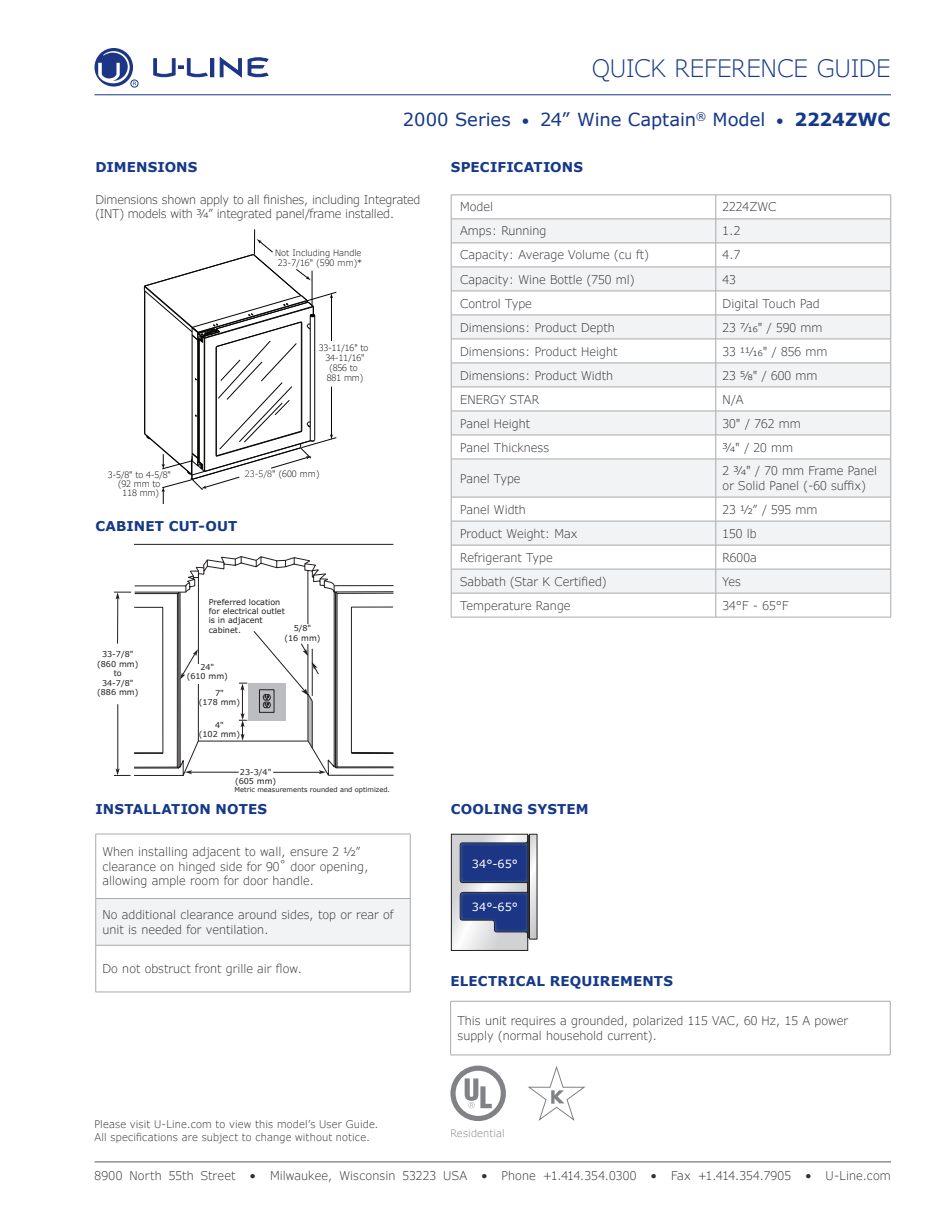
<style>
.page{position:relative;width:945px;height:1215px;background:#fff}
.page>*{position:absolute;margin:0;border:0;box-sizing:border-box;transform-origin:0 0}
.t1{font:300 24px "Verdana Pro";letter-spacing:-.01em;color:#153889}
.t2{font:18px "Verdana Pro";letter-spacing:-.005em;color:#153889}
.t3{font:700 13.5px "Verdana Pro";letter-spacing:.01em;color:#153889}
.t4{font:300 12px/14.4px "Verdana Pro";color:#312f30}
.t5{font:300 12px/14.2px "Verdana Pro";letter-spacing:-.02em;color:#312f30}
.t6{font:11.25px "Verdana Pro";color:#fff}
.t7{font:300 10.5px/13.5px "Verdana Pro";letter-spacing:.015em;color:#312f30}
.t8{font:300 10.5px "Verdana Pro";letter-spacing:.01em;color:#818385}
.t9{font:300 8.7px/10.2px "Verdana Pro";letter-spacing:-.02em;color:#050504;text-align:center}
.t10{font:300 8.7px "Verdana Pro";color:#050605}
.t11{font:8.1px/9.4px "Verdana Pro";color:#231f20;text-align:center}
.t12{font:6.75px "Verdana";color:#231f20}
.s1{font-size:15px}
.s2{font-weight:700}
.s3{color:#211e1e}
.s4{font-weight:400}
</style>
<div class="page">
<svg style="left:134px;top:544px;width:260px;height:232px"></svg>
<svg style="left:134px;top:752px;width:29px;height:1px"></svg>
<svg style="left:114px;top:768px;width:17px;height:8px"></svg>
<svg style="left:114px;top:592px;width:17px;height:7px"></svg>
<hr style="left:117px;top:595px;width:1px;height:49px;background:#231f20">
<hr style="left:117px;top:704px;width:1px;height:68px;background:#231f20">
<svg style="left:180px;top:566px;width:157px;height:208px"></svg>
<hr style="left:196px;top:664px;width:4px;height:20px;background:#fff">
<hr style="left:307px;top:624px;width:4px;height:20px;background:#fff">
<hr style="left:450px;top:1055px;width:440px;height:1px;background:#a8a9ad">
<hr style="left:450px;top:1001px;width:440px;height:1px;background:#a8a9ad">
<hr style="left:450px;top:1001px;width:1px;height:54px;background:#a8a9ad">
<hr style="left:890px;top:1001px;width:1px;height:54px;background:#a8a9ad">
<svg style="left:96px;top:835px;width:314px;height:157px"></svg>
<div style="left:96px;top:899px;width:314px;height:46px;background:#f2f3f4"></div>
<hr style="left:96px;top:898px;width:314px;height:1px;background:#a8a9ad">
<hr style="left:96px;top:945px;width:314px;height:1px;background:#a8a9ad">
<hr style="left:96px;top:834px;width:314px;height:1px;background:#a8a9ad">
<hr style="left:95px;top:834px;width:1px;height:64px;background:#a8a9ad">
<hr style="left:410px;top:834px;width:1px;height:64px;background:#a8a9ad">
<hr style="left:95px;top:899px;width:1px;height:46px;background:#a8a9ad">
<hr style="left:410px;top:899px;width:1px;height:46px;background:#a8a9ad">
<hr style="left:95px;top:945px;width:1px;height:47px;background:#a8a9ad">
<hr style="left:410px;top:945px;width:1px;height:47px;background:#a8a9ad">
<hr style="left:96px;top:992px;width:314px;height:1px;background:#a8a9ad">
<svg style="left:452px;top:460px;width:439px;height:133px;fill:#f2f3f4"></svg>
<svg style="left:451px;top:195px;width:441px;height:264px"></svg>
<hr style="left:451px;top:459px;width:265px;height:1px;background:#a8a9ad">
<hr style="left:451px;top:459px;width:1px;height:38px;background:#a8a9ad">
<hr style="left:716px;top:459px;width:175px;height:1px;background:#a8a9ad">
<hr style="left:716px;top:459px;width:1px;height:38px;background:#a8a9ad">
<hr style="left:891px;top:459px;width:1px;height:38px;background:#a8a9ad">
<hr style="left:451px;top:497px;width:265px;height:1px;background:#a8a9ad">
<hr style="left:716px;top:497px;width:175px;height:1px;background:#a8a9ad">
<hr style="left:451px;top:521px;width:265px;height:1px;background:#a8a9ad">
<hr style="left:716px;top:521px;width:175px;height:1px;background:#a8a9ad">
<hr style="left:451px;top:545px;width:265px;height:1px;background:#a8a9ad">
<hr style="left:716px;top:545px;width:175px;height:1px;background:#a8a9ad">
<hr style="left:451px;top:569px;width:265px;height:1px;background:#a8a9ad">
<hr style="left:716px;top:569px;width:175px;height:1px;background:#a8a9ad">
<hr style="left:451px;top:593px;width:265px;height:1px;background:#a8a9ad">
<svg style="left:451px;top:497px;width:1px;height:120px"></svg>
<hr style="left:716px;top:593px;width:175px;height:1px;background:#a8a9ad">
<svg style="left:716px;top:497px;width:1px;height:120px"></svg>
<svg style="left:891px;top:497px;width:1px;height:120px"></svg>
<hr style="left:451px;top:617px;width:265px;height:1px;background:#a8a9ad">
<hr style="left:716px;top:617px;width:175px;height:1px;background:#a8a9ad">
<svg style="left:528px;top:1066px;width:58px;height:55px"></svg>
<svg style="left:450px;top:1066px;width:56px;height:55px"></svg>
<svg style="left:144px;top:229px;width:193px;height:274px"></svg>
<svg style="left:450px;top:833px;width:79px;height:118px;background:#6c7aa2"></svg>
<div style="left:529px;top:834px;width:9px;height:106px;border:1px solid #231f20"></div>
<div style="left:528px;top:836px;width:2px;height:102px;border:1px solid #231f20"></div>
<div style="left:211px;top:59px;width:3px;height:18px;border:1px solid #1c3685"></div>
<svg style="left:220px;top:58px;width:22px;height:19px"></svg>
<svg style="left:248px;top:57px;width:20px;height:20px"></svg>
<svg style="left:154px;top:59px;width:53px;height:19px"></svg>
<svg style="left:95px;top:48px;width:41px;height:39px"></svg>
<div style="left:131px;top:80px;width:7px;height:7px;border:1px solid #1c3685;border-radius:50%"></div>
<hr style="left:94px;top:94px;width:797px;height:1px;background:#153889">
<hr style="left:94px;top:1162px;width:797px;height:1px;background:#57585a">
<h1 class="t1" style="left:592px;top:53px;width:301px">QUICK REFERENCE GUIDE</h1>
<h2 class="t2" style="left:403px;top:108px;width:489px">2000 Series <span class="s1">•</span> 24” Wine Captain<sup>®</sup> Model <span class="s1">•</span> <span class="s2">2224ZWC</span></h2>
<p class="t3" style="left:95px;top:158px;width:104px">DIMENSIONS</p>
<p class="t3" style="left:451px;top:158px;width:134px">SPECIFICATIONS</p>
<p class="t5" style="left:95px;top:193px;width:327px">Dimensions shown apply to all finishes, including Integrated (INT) models with 3/4” integrated panel/frame installed.</p>
<p class="t10" style="left:275px;top:247px;width:88px">Not Including Handle</p>
<p class="t9" style="left:278px;top:258px;width:86px">23-7/16" (590 mm)*</p>
<p class="t9" style="left:319px;top:342px;width:51px">33-11/16" to<br>34-11/16" (856 to<br>881 mm)</p>
<p class="t9" style="left:108px;top:471px;width:65px;line-height:8.9px">3-5/8" to 4-5/8" (92 mm to<br>118 mm)</p>
<p class="t9" style="left:245px;top:469px;width:76px"><span class="s3">23-5/8</span>" (600 mm)</p>
<p class="t3" style="left:95px;top:517px;width:144px">CABINET CUT-OUT</p>
<p class="t11" style="left:97px;top:650px;width:43px">33-7/8" (860 mm) to<br>34-7/8" (886 mm)</p>
<p class="t11" style="left:209px;top:597px;width:78px;text-align:left">Preferred location for electrical outlet is in adjacent cabinet.</p>
<p class="t11" style="left:187px;top:662px;width:43px">24"<br>(610 mm)</p>
<p class="t11" style="left:285px;top:624px;width:38px">5/8"<br>(16 mm)</p>
<p class="t11" style="left:199px;top:688px;width:43px">7"<br>(178 mm)</p>
<p class="t11" style="left:199px;top:720px;width:43px">4"<br>(102 mm)</p>
<p class="t11" style="left:235px;top:767px;width:43px">23-3/4" (605 mm)</p>
<p class="t12" style="left:235px;top:785px;width:157px">Metric measurements rounded and optimized.</p>
<p class="t3" style="left:95px;top:801px;width:173px">INSTALLATION NOTES</p>
<p class="t4" style="left:103px;top:845px;width:268px">When installing adjacent to wall, ensure 2 1/2” clearance on hinged side for 90˚ door opening, allowing ample room for door handle.</p>
<p class="t4" style="left:103px;top:908px;width:292px">No additional clearance around sides, top or rear of unit is needed for ventilation.</p>
<p class="t4" style="left:103px;top:962px;width:201px">Do not obstruct front grille air flow.</p>
<p class="t7" style="left:94px;top:1117px;width:286px">Please visit U-Line.com to view this model’s User Guide.<br>All specifications are subject to change without notice.</p>
<p class="t4" style="left:460px;top:200px;width:34px">Model</p>
<p class="t4" style="left:723px;top:200px;width:55px">2224ZWC</p>
<p class="t4" style="left:460px;top:224px;width:88px">Amps: Running</p>
<p class="t4" style="left:723px;top:224px;width:20px">1.2</p>
<p class="t4" style="left:460px;top:248px;width:190px">Capacity: Average Volume (cu ft)</p>
<p class="t4" style="left:723px;top:248px;width:20px">4.7</p>
<p class="t4" style="left:460px;top:272px;width:176px">Capacity: Wine Bottle (750 ml)</p>
<p class="t4" style="left:723px;top:272px;width:15px">43</p>
<p class="t4" style="left:460px;top:296px;width:73px">Control Type</p>
<p class="t4" style="left:723px;top:296px;width:99px">Digital Touch Pad</p>
<p class="t4" style="left:460px;top:320px;width:156px">Dimensions: Product Depth</p>
<p class="t4" style="left:723px;top:320px;width:101px">23 7/16" / 590 mm</p>
<p class="t4" style="left:460px;top:344px;width:159px">Dimensions: Product Height</p>
<p class="t4" style="left:723px;top:344px;width:106px">33 11/16" / 856 mm</p>
<p class="t4" style="left:460px;top:368px;width:154px">Dimensions: Product Width</p>
<p class="t4" style="left:723px;top:368px;width:96px">23 5/8" / 600 mm</p>
<p class="t4" style="left:460px;top:392px;width:80px">ENERGY STAR</p>
<p class="t4" style="left:723px;top:392px;width:22px">N/A</p>
<p class="t4" style="left:460px;top:416px;width:71px">Panel Height</p>
<p class="t4" style="left:723px;top:416px;width:80px">30" / 762 mm</p>
<p class="t4" style="left:460px;top:440px;width:91px">Panel Thickness</p>
<p class="t4" style="left:723px;top:440px;width:72px">3/4" / 20 mm</p>
<p class="t4" style="left:460px;top:471px;width:62px">Panel Type</p>
<p class="t4" style="left:723px;top:464px;width:156px">2 3/4" / 70 mm Frame Panel or Solid Panel (-60 suffix)</p>
<p class="t4" style="left:460px;top:502px;width:67px">Panel Width</p>
<p class="t4" style="left:723px;top:502px;width:96px">23 1/2” / 595 mm</p>
<p class="t4" style="left:460px;top:526px;width:119px">Product Weight: Max</p>
<p class="t4" style="left:723px;top:526px;width:36px">150 lb</p>
<p class="t4" style="left:460px;top:550px;width:94px">Refrigerant Type</p>
<p class="t4" style="left:723px;top:550px;width:36px">R600a</p>
<p class="t4" style="left:460px;top:574px;width:148px">Sabbath (Star K Certified)</p>
<p class="t4" style="left:723px;top:574px;width:20px">Yes</p>
<p class="t4" style="left:460px;top:598px;width:112px">Temperature Range</p>
<p class="t4" style="left:723px;top:598px;width:67px">34°F - 65°F</p>
<p class="t3" style="left:451px;top:801px;width:139px">COOLING SYSTEM</p>
<p class="t6" style="left:472px;top:857px;width:48px">34°-65°</p>
<p class="t6" style="left:472px;top:900px;width:48px">34°-65°</p>
<p class="t3" style="left:450px;top:972px;width:224px">ELECTRICAL REQUIREMENTS</p>
<p class="t4" style="left:458px;top:1013px;width:392px;line-height:15px">This unit requires a grounded, polarized 115 VAC, 60 Hz, 15 A power supply (normal household current).</p>
<p class="t8" style="left:450px;top:1127px;width:56px">Residential</p>
<p class="t4" style="left:94px;top:1169px;width:798px">8900 North 55th Street <span class="s4">•</span> Milwaukee, Wisconsin 53223 USA <span class="s4">•</span> Phone +1.414.354.0300 <span class="s4">•</span> Fax +1.414.354.7905 <span class="s4">•</span> U-Line.com</p>
</div>
